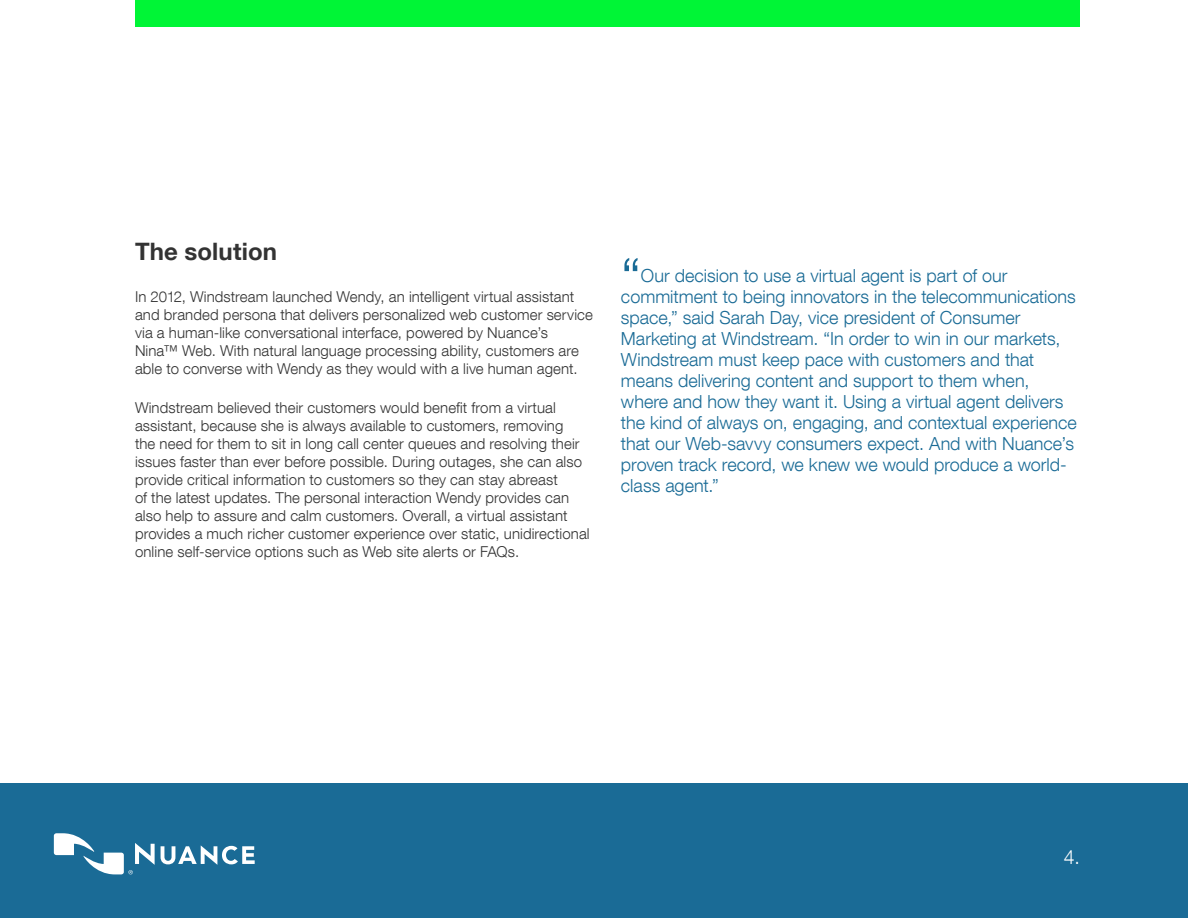
<style>
.page{position:relative;width:1188px;height:918px;background:#fff}
.page>*{position:absolute;margin:0;border:0;box-sizing:border-box;transform-origin:0 0}
.t1{font:300 54px "Helvetica Neue LT Com";color:#1a6b96}
.t2{font:700 24px "Helvetica Neue LT Com";letter-spacing:.005em;color:#333}
.t3{font:300 19.5px "Helvetica Neue LT Com";color:#fff}
.t4{font:300 18px/21px "Helvetica Neue LT Com";color:#1a6b96}
.t5{font:300 15px/18px "Helvetica Neue LT Com";letter-spacing:.01em;color:#333}
</style>
<div class="page">
<div style="left:0;top:783px;width:1188px;height:135px;background:#1a6b96"></div>
<svg style="left:161px;top:845px;width:94px;height:20px"></svg>
<svg style="left:54px;top:833px;width:101px;height:41px"></svg>
<div style="left:135px;top:0;width:945px;height:27px;background:#00f536"></div>
<h2 class="t2" style="left:135px;top:236px;width:144px">The solution</h2>
<p class="t5" style="left:135px;top:287px;width:460px">In 2012, Windstream launched Wendy, an intelligent virtual assistant and branded persona that delivers personalized web customer service via a human-like conversational interface, powered by Nuance’s Nina™ Web. With natural language processing ability, customers are able to converse with Wendy as they would with a live human agent.</p>
<p class="t5" style="left:135px;top:398px;width:456px">Windstream believed their customers would benefit from a virtual assistant, because she is always available to customers, removing<br>the need for them to sit in long call center queues and resolving their issues faster than ever before possible. During outages, she can also provide critical information to customers so they can stay abreast<br>of the latest updates. The personal interaction Wendy provides can also help to assure and calm customers. Overall, a virtual assistant provides a much richer customer experience over static, unidirectional online self-service options such as Web site alerts or FAQs.</p>
<h1 class="t1" style="left:621px;top:244px;width:21px">“</h1>
<p class="t4" style="left:621px;top:264px;width:457px;text-indent:20px">Our decision to use a virtual agent is part of our commitment to being innovators in the telecommunications space,” said Sarah Day, vice president of Consumer Marketing at Windstream. “In order to win in our markets, Windstream must keep pace with customers and that means delivering content and support to them when, where and how they want it. Using a virtual agent delivers the kind of always on, engaging, and contextual experience that our Web-savvy consumers expect. And with Nuance’s proven track record, we knew we would produce a world&shy;class agent.”</p>
<h3 class="t3" style="left:1064px;top:845px;width:18px">4.</h3>
</div>
